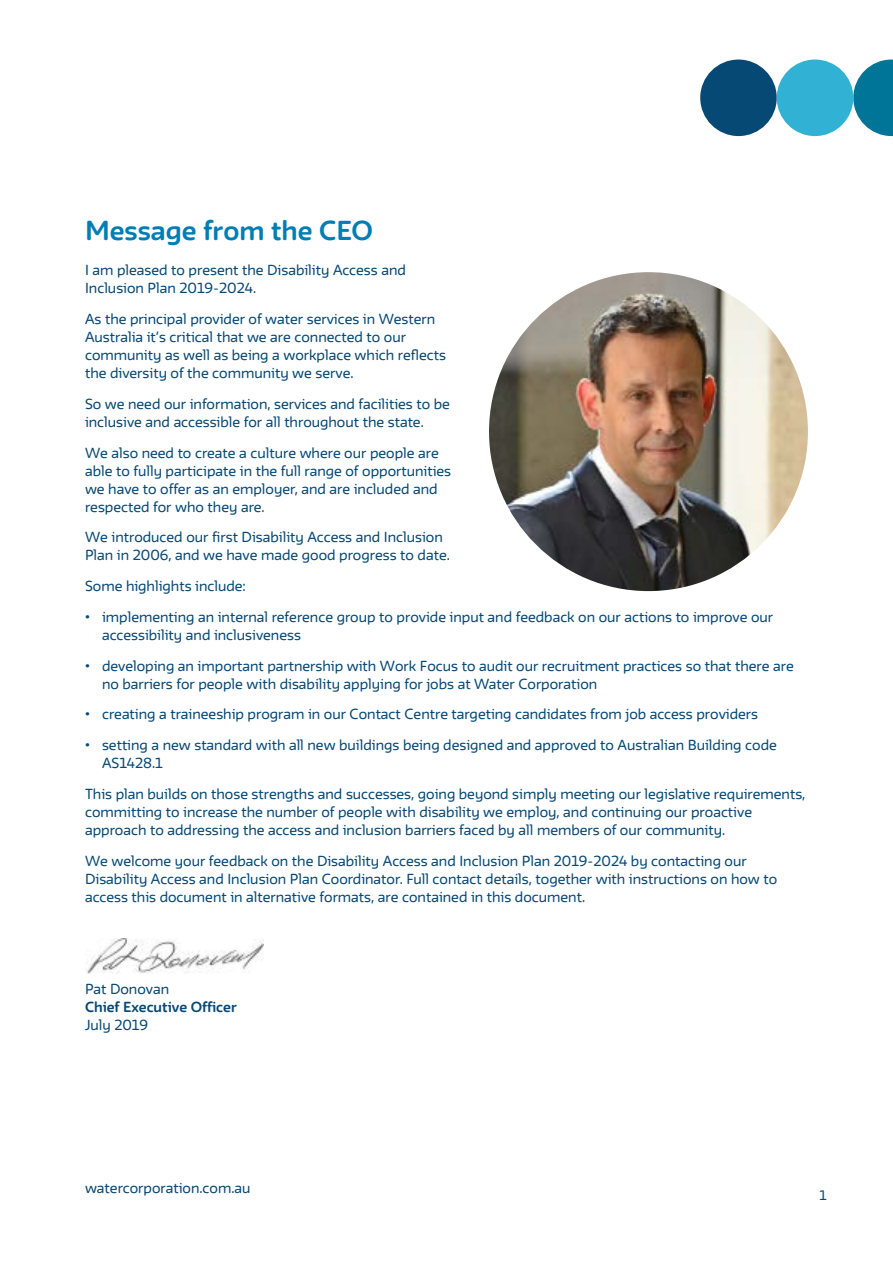
<style>
.page{position:relative;width:893px;height:1263px;background:#fff}
.page>*{position:absolute;margin:0;border:0;box-sizing:border-box;transform-origin:0 0}
.t1{font:700 24px "FWT Irma Round";color:#007db4}
.t2{font:12.75px/18px "FWT Irma Round";color:#074975}
.t3{font:700 12.75px "FWT Irma Round";color:#074975}
.t4{font:12px "FWT Irma Round";color:#074975}
</style>
<div class="page">
<div style="left:700px;top:60px;width:77px;height:76px;background:#074975;border-radius:50%"></div>
<img style="left:489px;top:272px;width:319px;height:319px;border-radius:159px">
<svg style="left:853px;top:60px;width:40px;height:76px"></svg>
<div style="left:777px;top:60px;width:76px;height:76px;background:#31b2d4;border-radius:50%"></div>
<img style="left:87px;top:939px;width:177px;height:34px">
<h1 class="t1" style="left:85px;top:211px;width:289px">Message from the CEO</h1>
<p class="t2" style="left:85px;top:260px;width:322px">I am pleased to present the Disability Access and<br>Inclusion Plan 2019-2024.</p>
<p class="t2" style="left:85px;top:309px;width:362px">As the principal provider of water services in Western Australia it’s critical that we are connected to our community as well as being a workplace which reflects the diversity of the community we serve.</p>
<p class="t2" style="left:85px;top:394px;width:366px">So we need our information, services and facilities to be inclusive and accessible for all throughout the state.</p>
<p class="t2" style="left:85px;top:442px;width:368px">We also need to create a culture where our people are able to fully participate in the full range of opportunities we have to offer as an employer, and are included and respected for who they are.</p>
<p class="t2" style="left:85px;top:527px;width:366px">We introduced our first Disability Access and Inclusion<br>Plan in 2006, and we have made good progress to date.</p>
<p class="t2" style="left:85px;top:576px;width:162px">Some highlights include:</p>
<p class="t2" style="left:102px;top:607px;width:673px;text-indent:-17px">• implementing an internal reference group to provide input and feedback on our actions to improve our accessibility and inclusiveness</p>
<p class="t2" style="left:102px;top:655px;width:693px;text-indent:-17px">• developing an important partnership with Work Focus to audit our recruitment practices so that there are no barriers for people with disability applying for jobs at Water Corporation</p>
<p class="t2" style="left:85px;top:704px;width:674px">• creating a traineeship program in our Contact Centre targeting candidates from job access providers</p>
<p class="t2" style="left:102px;top:735px;width:676px;text-indent:-17px">• setting a new standard with all new buildings being designed and approved to Australian Building code<br>AS1428.1</p>
<p class="t2" style="left:85px;top:784px;width:722px">This plan builds on those strengths and successes, going beyond simply meeting our legislative requirements, committing to increase the number of people with disability we employ, and continuing our proactive approach to addressing the access and inclusion barriers faced by all members of our community.</p>
<p class="t2" style="left:85px;top:850px;width:694px">We welcome your feedback on the Disability Access and Inclusion Plan 2019-2024 by contacting our<br>Disability Access and Inclusion Plan Coordinator. Full contact details, together with instructions on how to access this document in alternative formats, are contained in this document.</p>
<p class="t2" style="left:85px;top:979px;width:86px">Pat Donovan</p>
<p class="t3" style="left:85px;top:996px;width:153px">Chief Executive Officer</p>
<p class="t2" style="left:85px;top:1015px;width:65px">July 2019</p>
<p class="t2" style="left:85px;top:1177px;width:167px">watercorporation.com.au</p>
<p class="t4" style="left:819px;top:1185px;width:9px">1</p>
</div>
